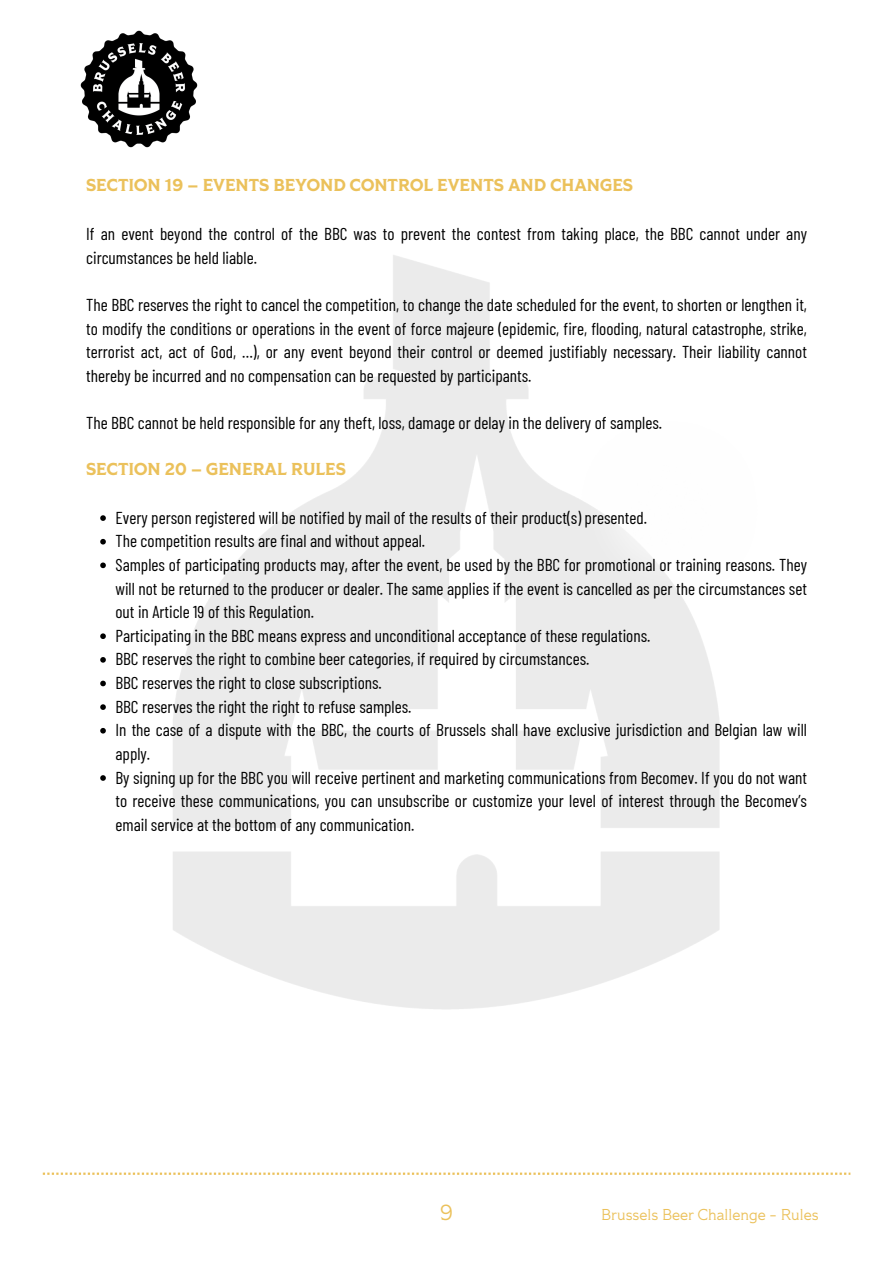
<style>
.page{position:relative;width:893px;height:1263px;background:#fff}
.page>*{position:absolute;margin:0;border:0;box-sizing:border-box;transform-origin:0 0}
.t1{font:21.75px "Tiller";color:#ebc15b}
.t2{font:17.25px/23.6px "Barlow Condensed";color:#000}
.t3{font:700 17.25px "Tiller";color:#ebc15b}
.t4{font:15.75px "Tiller";color:#ebc15b}
</style>
<div class="page">
<svg style="left:43px;top:1172px;width:807px;height:3px"></svg>
<svg style="left:100px;top:515px;width:6px;height:6px"></svg>
<svg style="left:100px;top:539px;width:6px;height:5px"></svg>
<svg style="left:100px;top:562px;width:6px;height:6px"></svg>
<svg style="left:100px;top:633px;width:6px;height:6px"></svg>
<svg style="left:100px;top:657px;width:6px;height:6px"></svg>
<svg style="left:100px;top:681px;width:6px;height:5px"></svg>
<svg style="left:100px;top:704px;width:6px;height:6px"></svg>
<svg style="left:100px;top:728px;width:6px;height:5px"></svg>
<svg style="left:100px;top:775px;width:6px;height:6px"></svg>
<img style="left:81px;top:31px;width:116px;height:116px">
<p class="t3" style="left:86px;top:178px;width:548px">SECTION 19 – EVENTS BEYOND CONTROL EVENTS AND CHANGES</p>
<p class="t2" style="left:86px;top:221px;width:722px">If an event beyond the control of the BBC was to prevent the contest from taking place, the BBC cannot under any circumstances be held liable.</p>
<p class="t2" style="left:86px;top:292px;width:722px;text-align:justify">The BBC reserves the right to cancel the competition, to change the date scheduled for the event, to shorten or lengthen it, to modify the conditions or operations in the event of force majeure (epidemic, fire, flooding, natural catastrophe, strike, terrorist act, act of God, …), or any event beyond their control or deemed justifiably necessary. Their liability cannot thereby be incurred and no compensation can be requested by participants.</p>
<p class="t2" style="left:86px;top:410px;width:577px">The BBC cannot be held responsible for any theft, loss, damage or delay in the delivery of samples.</p>
<p class="t3" style="left:86px;top:461px;width:261px">SECTION 20 – GENERAL RULES</p>
<p class="t2" style="left:115px;top:505px;width:693px">Every person registered will be notified by mail of the results of their product(s) presented.<br>The competition results are final and without appeal.<br>Samples of participating products may, after the event, be used by the BBC for promotional or training reasons. They will not be returned to the producer or dealer. The same applies if the event is cancelled as per the circumstances set out in Article 19 of this Regulation.<br>Participating in the BBC means express and unconditional acceptance of these regulations.<br>BBC reserves the right to combine beer categories, if required by circumstances.<br>BBC reserves the right to close subscriptions.<br>BBC reserves the right the right to refuse samples.<br>In the case of a dispute with the BBC, the courts of Brussels shall have exclusive jurisdiction and Belgian law will apply.<br>By signing up for the BBC you will receive pertinent and marketing communications from Becomev. If you do not want to receive these communications, you can unsubscribe or customize your level of interest through the Becomev’s email service at the bottom of any communication.</p>
<p class="t1" style="left:440px;top:1203px;width:15px">9</p>
<p class="t4" style="left:601px;top:1207px;width:219px">Brussels Beer Challenge - Rules</p>
</div>
